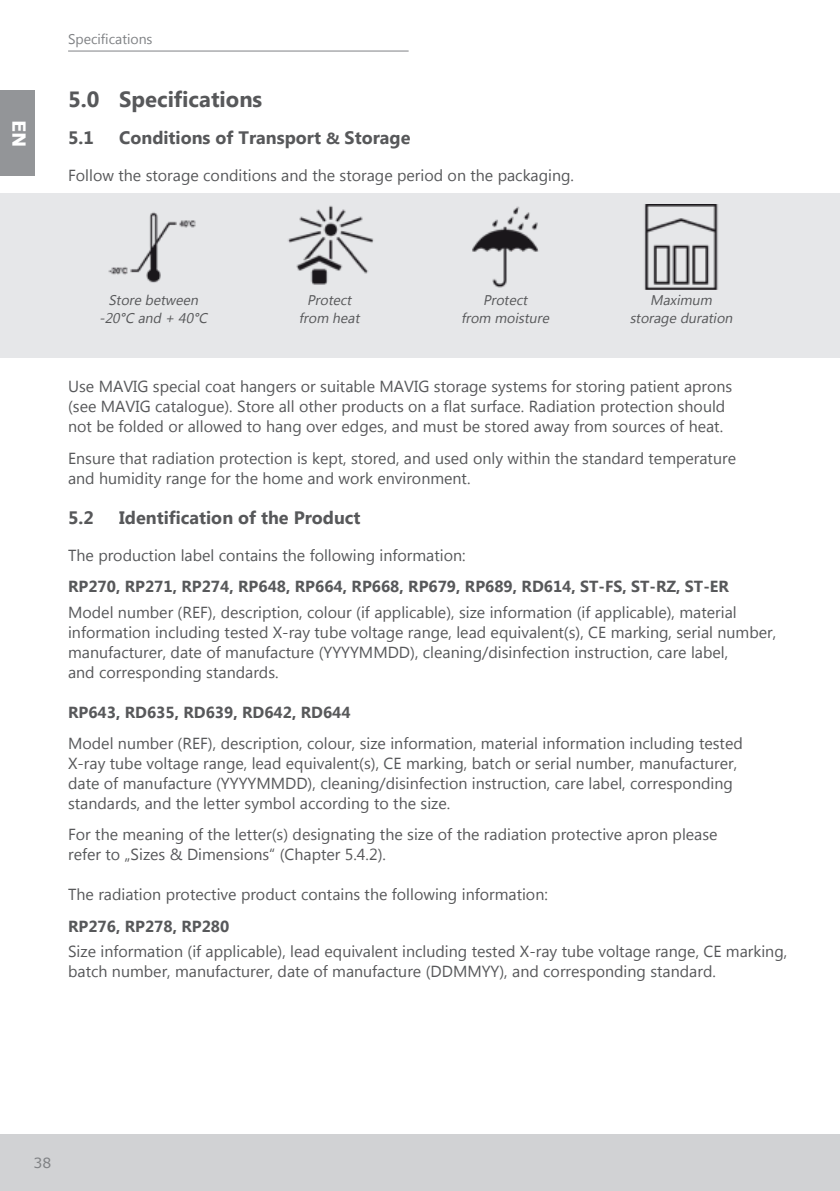
<style>
.page{position:relative;width:840px;height:1191px;background:#fff}
.page>*{position:absolute;margin:0;border:0;box-sizing:border-box;transform-origin:0 0}
.t1{font:700 22px "Lao UI";color:#57585a}
.t2{font:700 18px "Lao UI";color:#57585a}
.t3{font:700 18px "Verdana";color:#fff}
.t4{font:16px/20px "Lao UI";color:#57585a}
.t5{font:700 16px "Lao UI";color:#57585a}
.t6{font:italic 14px/18px "Lao UI";color:#57585a;text-align:center}
.t7{font:14px "Lao UI";color:#808285}
.t8{font:14px "Verdana";color:#808285}
.s1{font-size:16px}
</style>
<div class="page">
<div style="left:0;top:1134px;width:839px;height:57px;background:#d1d2d4"></div>
<div style="left:0;top:91px;width:34px;height:85px;background:#939598"></div>
<hr style="left:68px;top:51px;width:340px;height:1px;background:#808285">
<div style="left:0;top:193px;width:839px;height:164px;background:#e6e7e9"></div>
<img style="left:108px;top:212px;width:88px;height:71px">
<img style="left:288px;top:205px;width:86px;height:80px">
<img style="left:472px;top:206px;width:67px;height:82px">
<img style="left:644px;top:204px;width:74px;height:85px">
<p class="t3" style="left:32px;top:119px;width:29px;rotate:90deg">EN</p>
<p class="t7" style="left:68px;top:30px;width:86px">Specifications</p>
<h1 class="t1" style="left:68px;top:84px;width:196px">5.0 Specifications</h1>
<p class="t2" style="left:68px;top:125px;width:27px">5.1</p>
<p class="t2" style="left:119px;top:125px;width:293px">Conditions of Transport <span class="s1">&amp;</span> Storage</p>
<p class="t4" style="left:68px;top:164px;width:507px">Follow the storage conditions and the storage period on the packaging.</p>
<p class="t6" style="left:99px;top:290px;width:113px">Store between -20°C and + 40°C</p>
<p class="t6" style="left:299px;top:290px;width:65px">Protect from heat</p>
<p class="t6" style="left:461px;top:290px;width:92px">Protect<br>from moisture</p>
<p class="t6" style="left:629px;top:290px;width:107px">Maximum storage duration</p>
<p class="t4" style="left:68px;top:376px;width:665px">Use MAVIG special coat hangers or suitable MAVIG storage systems for storing patient aprons (see MAVIG catalogue). Store all other products on a flat surface. Radiation protection should not be folded or allowed to hang over edges, and must be stored away from sources of heat.</p>
<p class="t4" style="left:68px;top:447px;width:669px">Ensure that radiation protection is kept, stored, and used only within the standard temperature and humidity range for the home and work environment.</p>
<p class="t2" style="left:68px;top:505px;width:27px">5.2</p>
<p class="t2" style="left:119px;top:505px;width:243px">Identification of the Product</p>
<p class="t4" style="left:68px;top:544px;width:399px">The production label contains the following information:</p>
<p class="t5" style="left:68px;top:575px;width:661px">RP270, RP271, RP274, RP648, RP664, RP668, RP679, RP689, RD614, ST-FS, ST-RZ, ST-ER</p>
<p class="t4" style="left:68px;top:601px;width:709px">Model number (REF), description, colour (if applicable), size information (if applicable), material information including tested X-ray tube voltage range, lead equivalent(s), CE marking, serial number, manufacturer, date of manufacture (YYYYMMDD), cleaning/disinfection instruction, care label,<br>and corresponding standards.</p>
<p class="t5" style="left:68px;top:701px;width:284px">RP643, RD635, RD639, RD642, RD644</p>
<p class="t4" style="left:68px;top:732px;width:675px">Model number (REF), description, colour, size information, material information including tested X-ray tube voltage range, lead equivalent(s), CE marking, batch or serial number, manufacturer, date of manufacture (YYYYMMDD), cleaning/disinfection instruction, care label, corresponding standards, and the letter symbol according to the size.</p>
<p class="t4" style="left:68px;top:824px;width:650px">For the meaning of the letter(s) designating the size of the radiation protective apron please refer to „Sizes &amp; Dimensions“ (Chapter 5.4.2).</p>
<p class="t4" style="left:68px;top:884px;width:481px">The radiation protective product contains the following information:</p>
<p class="t5" style="left:68px;top:915px;width:163px">RP276, RP278, RP280</p>
<p class="t4" style="left:68px;top:941px;width:720px">Size information (if applicable), lead equivalent including tested X-ray tube voltage range, CE marking, batch number, manufacturer, date of manufacture (DDMMYY), and corresponding standard.</p>
<p class="t8" style="left:34px;top:1153px;width:19px">38</p>
</div>
